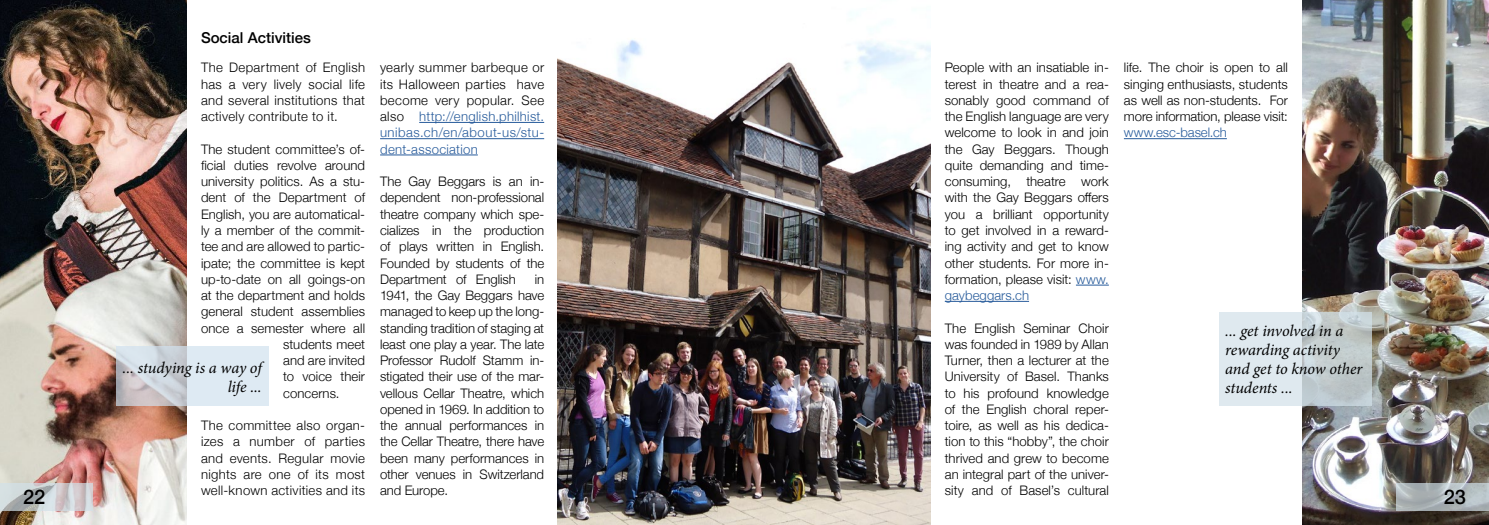
<style>
.page{position:relative;width:1489px;height:525px;background:#fff}
.page>*{position:absolute;margin:0;border:0;box-sizing:border-box;transform-origin:0 0}
.t1{font:500 20px "Helvetica Neue";color:#000}
.t2{font:italic 16.25px/18.8px "Minion Pro";letter-spacing:-.01em;color:#000;text-align:right}
.t3{font:500 15px "Helvetica Neue";color:#000}
.t4{font:300 13.12px/16.2px "Helvetica Neue";letter-spacing:.005em;color:#000;text-align:justify}
.t5{font:300 13.12px "Helvetica Neue";letter-spacing:-.005em;color:#275b9b}
.s1{color:#275b9b}
</style>
<div class="page">
<img style="left:0;top:0;width:186px;height:524px">
<img style="left:558px;top:22px;width:372px;height:502px">
<img style="left:1302px;top:0;width:186px;height:524px">
<svg style="left:117px;top:345px;width:152px;height:60px;background:#d5dde4"></svg>
<svg style="left:0;top:483px;width:93px;height:27px;background:#c6c8cb"></svg>
<svg style="left:1395px;top:483px;width:93px;height:27px;background:#aeb6ba"></svg>
<svg style="left:1219px;top:312px;width:152px;height:93px;background:#d1dbdf"></svg>
<hr style="left:419px;top:122px;width:125px;height:1px;background:#275b9b">
<hr style="left:380px;top:138px;width:164px;height:1px;background:#275b9b">
<hr style="left:380px;top:154px;width:98px;height:1px;background:#275b9b">
<hr style="left:1075px;top:284px;width:33px;height:1px;background:#275b9b">
<hr style="left:944px;top:301px;width:85px;height:1px;background:#275b9b">
<hr style="left:1123px;top:138px;width:103px;height:1px;background:#275b9b">
<h1 class="t1" style="left:23px;top:480px;width:24px">22</h1>
<p class="t3" style="left:201px;top:25px;width:111px">Social Activities</p>
<p class="t4" style="left:201px;top:58px;width:166px">The Department of English has a very lively social life and several institutions that actively contribute to it.</p>
<p class="t4" style="left:201px;top:140px;width:165px">The student committee’s of-</p>
<p class="t4" style="left:201px;top:156px;width:165px">ficial duties revolve around</p>
<p class="t4" style="left:201px;top:172px;width:165px">university politics. As a stu-</p>
<p class="t4" style="left:201px;top:188px;width:166px">dent of the Department of</p>
<p class="t4" style="left:201px;top:205px;width:165px">English, you are automatical-</p>
<p class="t4" style="left:201px;top:221px;width:165px">ly a member of the commit-</p>
<p class="t4" style="left:201px;top:237px;width:166px">tee and are allowed to partic-</p>
<p class="t4" style="left:201px;top:253px;width:166px">ipate; the committee is kept</p>
<p class="t4" style="left:201px;top:270px;width:165px">up-to-date on all goings-on</p>
<p class="t4" style="left:201px;top:286px;width:166px">at the department and holds</p>
<p class="t4" style="left:201px;top:302px;width:165px">general student assemblies</p>
<p class="t4" style="left:201px;top:318px;width:166px">once a semester where all</p>
<p class="t4" style="left:283px;top:335px;width:83px">students meet</p>
<p class="t4" style="left:283px;top:351px;width:83px">and are invited</p>
<p class="t4" style="left:283px;top:367px;width:83px">to voice their</p>
<p class="t4" style="left:283px;top:383px;width:58px">concerns.</p>
<p class="t4" style="left:201px;top:416px;width:166px">The committee also organ&shy;izes a number of parties and events. Regular movie nights are one of its most well-known activities and its</p>
<p class="t2" style="left:123px;top:358px;width:141px">... studying is a way of life ...</p>
<p class="t4" style="left:380px;top:58px;width:166px">yearly summer barbeque or its Halloween parties have become very popular. See also <span class="s1">http://english.philhist. unibas.ch/en/about-us/stu&shy;dent-association</span></p>
<p class="t4" style="left:380px;top:172px;width:166px">The Gay Beggars is an in&shy;dependent non-professional theatre company which spe&shy;cializes in the production of plays written in English.<br>Founded by students of the Department of English</p>
<p class="t4" style="left:380px;top:270px;width:166px;text-indent:155px">in 1941, the Gay Beggars have managed to keep up the long&shy;standing tradition of staging at least one play a year. The late Professor Rudolf Stamm in&shy;stigated their use of the mar&shy;vellous Cellar Theatre, which opened in 1969. In addition to the annual performances in the Cellar Theatre, there have been many performances in other venues in Switzerland and Europe.</p>
<p class="t4" style="left:944px;top:58px;width:166px">People with an insatiable in&shy;terest in theatre and a rea&shy;sonably good command of the English language are very welcome to look in and join the Gay Beggars. Though quite demanding and time&shy;consuming, theatre work with the Gay Beggars offers you a brilliant opportunity to get involved in a reward&shy;ing activity and get to know other students. For more in&shy;formation, please visit: <span class="s1">www. gaybeggars.ch</span></p>
<p class="t4" style="left:944px;top:318px;width:166px">The English Seminar Choir was founded in 1989 by Allan Turner, then a lecturer at the University of Basel. Thanks to his profound knowledge of the English choral reper&shy;toire, as well as his dedica&shy;tion to this “hobby”, the choir thrived and grew to become an integral part of the univer&shy;sity and of Basel’s cultural</p>
<p class="t4" style="left:1123px;top:58px;width:165px">life. The choir is open to all singing enthusiasts, students as well as non-students. For more information, please visit:</p>
<p class="t5" style="left:1123px;top:122px;width:104px">www.esc-basel.ch</p>
<p class="t2" style="left:1225px;top:322px;width:139px;text-align:left">... get involved in a rewarding activity and get to know other students ...</p>
<h1 class="t1" style="left:1443px;top:480px;width:24px">23</h1>
</div>
